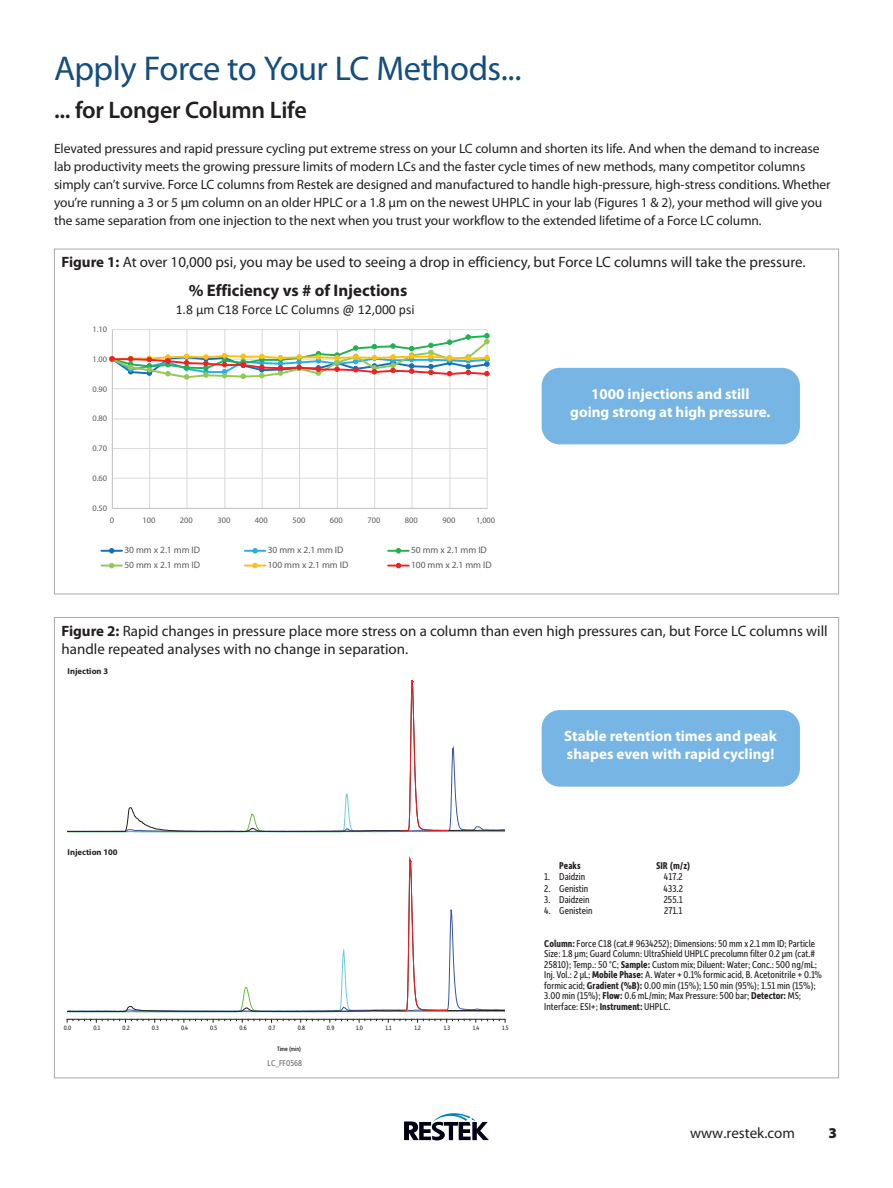
<style>
.page{position:relative;width:893px;height:1188px;background:#fff}
.page>*{position:absolute;margin:0;border:0;box-sizing:border-box;transform-origin:0 0}
.Heading2{font:34.5px "Myriad Pro";letter-spacing:-.02em;color:#154e7d}
.Subhead{font:600 24px "Myriad Pro";letter-spacing:-.01em;color:#231f20}
.t1{font:700 16.8px "Myriad Pro";color:#231f20}
.Table_or_Figure_Heading{font:15px/18px "Myriad Pro";color:#231f20}
.t2{font:700 15px/18px "Myriad Pro";color:#fff;text-align:center}
.t3{font:900 15px "Myriad Pro";color:#231f20}
.t4{font:13.65px "Calibri";color:#231f20}
.Paragraph_Style_1{font:13.5px/18px "Myriad Pro";letter-spacing:-.005em;color:#231f20}
.C-gram_compound_list{font:10.5px/10.5px "Depot New Condensed";color:#231f20}
.C-gram_compound_list-2{font:700 10.5px "Depot New Condensed";color:#231f20}
.t5{font:9.45px "Myriad Pro";color:#595a5a}
.C-gram{font:9px "Depot New Condensed";color:#6c6d70}
.t6{font:700 8.55px "Myriad Pro";color:#231f20}
.t7{font:8.4px "Myriad Pro";color:#595a5a}
.t8{font:6.6px "Depot New Condensed";color:#231f20}
.t9{font:6.6px "Depot New Condensed";color:#050504}
.s1{font-weight:700}
</style>
<div class="page">
<svg style="left:404px;top:1113px;width:85px;height:27px"></svg>
<hr style="left:112px;top:329px;width:375px;height:1px;background:#d9d9d8">
<hr style="left:112px;top:388px;width:375px;height:1px;background:#d9d9d8">
<hr style="left:112px;top:419px;width:375px;height:1px;background:#d9d9d8">
<hr style="left:112px;top:448px;width:375px;height:1px;background:#d9d9d8">
<hr style="left:112px;top:478px;width:375px;height:1px;background:#d9d9d8">
<hr style="left:487px;top:330px;width:1px;height:178px;background:#d9d9d8">
<hr style="left:450px;top:330px;width:1px;height:178px;background:#d9d9d8">
<hr style="left:412px;top:330px;width:1px;height:178px;background:#d9d9d8">
<hr style="left:374px;top:330px;width:1px;height:178px;background:#d9d9d8">
<hr style="left:337px;top:330px;width:1px;height:178px;background:#d9d9d8">
<hr style="left:299px;top:330px;width:1px;height:178px;background:#d9d9d8">
<hr style="left:262px;top:330px;width:1px;height:178px;background:#d9d9d8">
<hr style="left:225px;top:330px;width:1px;height:178px;background:#d9d9d8">
<hr style="left:187px;top:330px;width:1px;height:178px;background:#d9d9d8">
<hr style="left:149px;top:330px;width:1px;height:178px;background:#d9d9d8">
<hr style="left:112px;top:330px;width:1px;height:178px;background:#bfbebe">
<hr style="left:112px;top:508px;width:375px;height:1px;background:#bfbebe">
<svg style="left:109px;top:333px;width:380px;height:46px"></svg>
<hr style="left:101px;top:550px;width:21px;height:2px;background:#1170b9">
<svg style="left:109px;top:548px;width:5px;height:5px"></svg>
<hr style="left:245px;top:550px;width:20px;height:2px;background:#29ade3">
<svg style="left:252px;top:548px;width:6px;height:5px"></svg>
<hr style="left:388px;top:550px;width:21px;height:2px;background:#20b150">
<svg style="left:396px;top:548px;width:5px;height:5px"></svg>
<hr style="left:101px;top:565px;width:21px;height:2px;background:#92c954">
<svg style="left:109px;top:563px;width:5px;height:5px"></svg>
<hr style="left:245px;top:565px;width:20px;height:2px;background:#fcc011">
<svg style="left:252px;top:563px;width:6px;height:5px"></svg>
<hr style="left:388px;top:565px;width:21px;height:2px;background:#ee2123">
<svg style="left:396px;top:563px;width:5px;height:5px"></svg>
<svg style="left:68px;top:680px;width:437px;height:153px"></svg>
<svg style="left:67px;top:856px;width:437px;height:157px"></svg>
<svg style="left:67px;top:1019px;width:439px;height:3px"></svg>
<div style="left:542px;top:368px;width:258px;height:76px;background:#77b6e4;border-radius:18px"></div>
<div style="left:542px;top:710px;width:258px;height:77px;background:#77b6e4;border-radius:18px"></div>
<p class="Heading2" style="left:54px;top:47px;width:469px">Apply Force to Your LC Methods...</p>
<p class="Subhead" style="left:54px;top:94px;width:254px">... for Longer Column Life</p>
<p class="Paragraph_Style_1" style="left:54px;top:139px;width:778px">Elevated pressures and rapid pressure cycling put extreme stress on your LC column and shorten its life. And when the demand to increase lab productivity meets the growing pressure limits of modern LCs and the faster cycle times of new methods, many competitor columns simply can’t survive. Force LC columns from Restek are designed and manufactured to handle high-pressure, high-stress conditions. Whether you’re running a 3 or 5 µm column on an older HPLC or a 1.8 µm on the newest UHPLC in your lab (Figures 1 &amp; 2), your method will give you the same separation from one injection to the next when you trust your workflow to the extended lifetime of a Force LC column.</p>
<p class="Table_or_Figure_Heading" style="left:62px;top:253px;width:746px"><span class="s1">Figure 1:</span> At over 10,000 psi, you may be used to seeing a drop in efficiency, but Force LC columns will take the pressure.</p>
<p class="t7" style="left:92px;top:324px;width:16px">1.10</p>
<p class="t7" style="left:92px;top:354px;width:16px">1.00</p>
<p class="t7" style="left:92px;top:384px;width:16px">0.90</p>
<p class="t7" style="left:92px;top:413px;width:16px">0.80</p>
<p class="t7" style="left:92px;top:443px;width:16px">0.70</p>
<p class="t7" style="left:92px;top:473px;width:16px">0.60</p>
<p class="t7" style="left:92px;top:503px;width:16px">0.50</p>
<p class="t1" style="left:189px;top:280px;width:220px">% Efficiency vs # of Injections</p>
<p class="t4" style="left:176px;top:300px;width:240px">1.8 µm C18 Force LC Columns @ 12,000 psi</p>
<p class="t7" style="left:110px;top:515px;width:6px">0</p>
<p class="t7" style="left:142px;top:515px;width:14px">100</p>
<p class="t7" style="left:180px;top:515px;width:14px">200</p>
<p class="t7" style="left:217px;top:515px;width:14px">300</p>
<p class="t7" style="left:255px;top:515px;width:14px">400</p>
<p class="t7" style="left:292px;top:515px;width:14px">500</p>
<p class="t7" style="left:330px;top:515px;width:14px">600</p>
<p class="t7" style="left:367px;top:515px;width:14px">700</p>
<p class="t7" style="left:405px;top:515px;width:14px">800</p>
<p class="t7" style="left:442px;top:515px;width:14px">900</p>
<p class="t7" style="left:476px;top:515px;width:20px">1,000</p>
<p class="t5" style="left:124px;top:544px;width:77px">30 mm x 2.1 mm ID</p>
<p class="t5" style="left:268px;top:544px;width:77px">30 mm x 2.1 mm ID</p>
<p class="t5" style="left:411px;top:544px;width:77px">50 mm x 2.1 mm ID</p>
<p class="t5" style="left:124px;top:559px;width:77px">50 mm x 2.1 mm ID</p>
<p class="t5" style="left:268px;top:559px;width:82px">100 mm x 2.1 mm ID</p>
<p class="t5" style="left:411px;top:559px;width:82px">100 mm x 2.1 mm ID</p>
<p class="t2" style="left:570px;top:384px;width:202px">1000 injections and still going strong at high pressure.</p>
<p class="Table_or_Figure_Heading" style="left:62px;top:622px;width:768px"><span class="s1">Figure 2:</span> Rapid changes in pressure place more stress on a column than even high pressures can, but Force LC columns will handle repeated analyses with no change in separation.</p>
<p class="t6" style="left:68px;top:666px;width:42px">Injection 3</p>
<p class="t6" style="left:68px;top:847px;width:51px">Injection 100</p>
<p class="t8" style="left:64px;top:1024px;width:9px">0.0</p>
<p class="t8" style="left:93px;top:1024px;width:8px">0.1</p>
<p class="t8" style="left:123px;top:1024px;width:9px">0.2</p>
<p class="t8" style="left:152px;top:1024px;width:9px">0.3</p>
<p class="t8" style="left:181px;top:1024px;width:9px">0.4</p>
<p class="t8" style="left:210px;top:1024px;width:9px">0.5</p>
<p class="t8" style="left:239px;top:1024px;width:9px">0.6</p>
<p class="t8" style="left:269px;top:1024px;width:8px">0.7</p>
<p class="t8" style="left:298px;top:1024px;width:9px">0.8</p>
<p class="t8" style="left:327px;top:1024px;width:9px">0.9</p>
<p class="t8" style="left:356px;top:1024px;width:8px">1.0</p>
<p class="t8" style="left:385px;top:1024px;width:8px">1.1</p>
<p class="t8" style="left:415px;top:1024px;width:8px">1.2</p>
<p class="t8" style="left:444px;top:1024px;width:8px">1.3</p>
<p class="t8" style="left:473px;top:1024px;width:8px">1.4</p>
<p class="t8" style="left:502px;top:1024px;width:8px">1.5</p>
<p class="t9" style="left:277px;top:1044px;width:25px">Time (min)</p>
<p class="C-gram" style="left:268px;top:1057px;width:36px">LC_FF0568</p>
<p class="t2" style="left:564px;top:727px;width:214px;text-align:left">Stable retention times and peak shapes even with rapid cycling!</p>
<p class="C-gram_compound_list-2" style="left:559px;top:859px;width:23px">Peaks</p>
<p class="C-gram_compound_list-2" style="left:656px;top:859px;width:36px">SIR (m/z)</p>
<p class="C-gram_compound_list" style="left:544px;top:871px;width:42px">1. Daidzin</p>
<p class="C-gram_compound_list" style="left:664px;top:871px;width:20px">417.2</p>
<p class="C-gram_compound_list" style="left:544px;top:883px;width:46px">2. Genistin</p>
<p class="C-gram_compound_list" style="left:664px;top:883px;width:21px">433.2</p>
<p class="C-gram_compound_list" style="left:544px;top:894px;width:47px">3. Daidzein</p>
<p class="C-gram_compound_list" style="left:664px;top:894px;width:21px">255.1</p>
<p class="C-gram_compound_list" style="left:544px;top:905px;width:50px">4. Genistein</p>
<p class="C-gram_compound_list" style="left:664px;top:905px;width:20px">271.1</p>
<p class="C-gram_compound_list" style="left:544px;top:938px;width:279px"><span class="s1">Column:</span> Force C18 (cat.# 9634252); Dimensions: 50 mm x 2.1 mm ID; Particle Size: 1.8 µm; Guard Column: UltraShield UHPLC precolumn filter 0.2 µm (cat.# 25810); Temp.: 50 °C; <span class="s1">Sample:</span> Custom mix; Diluent: Water; Conc.: 500 ng/mL; Inj. Vol.: 2 µL; <span class="s1">Mobile Phase:</span> A. Water + 0.1% formic acid, B. Acetonitrile + 0.1% formic acid; <span class="s1">Gradient (%B):</span> 0.00 min (15%); 1.50 min (95%); 1.51 min (15%); 3.00 min (15%); <span class="s1">Flow:</span> 0.6 mL/min; Max Pressure: 500 bar; <span class="s1">Detector:</span> MS; Interface: ESI+; <span class="s1">Instrument:</span> UHPLC.</p>
<p class="Table_or_Figure_Heading" style="left:690px;top:1124px;width:106px">www.restek.com</p>
<p class="t3" style="left:828px;top:1125px;width:10px">3</p>
</div>
